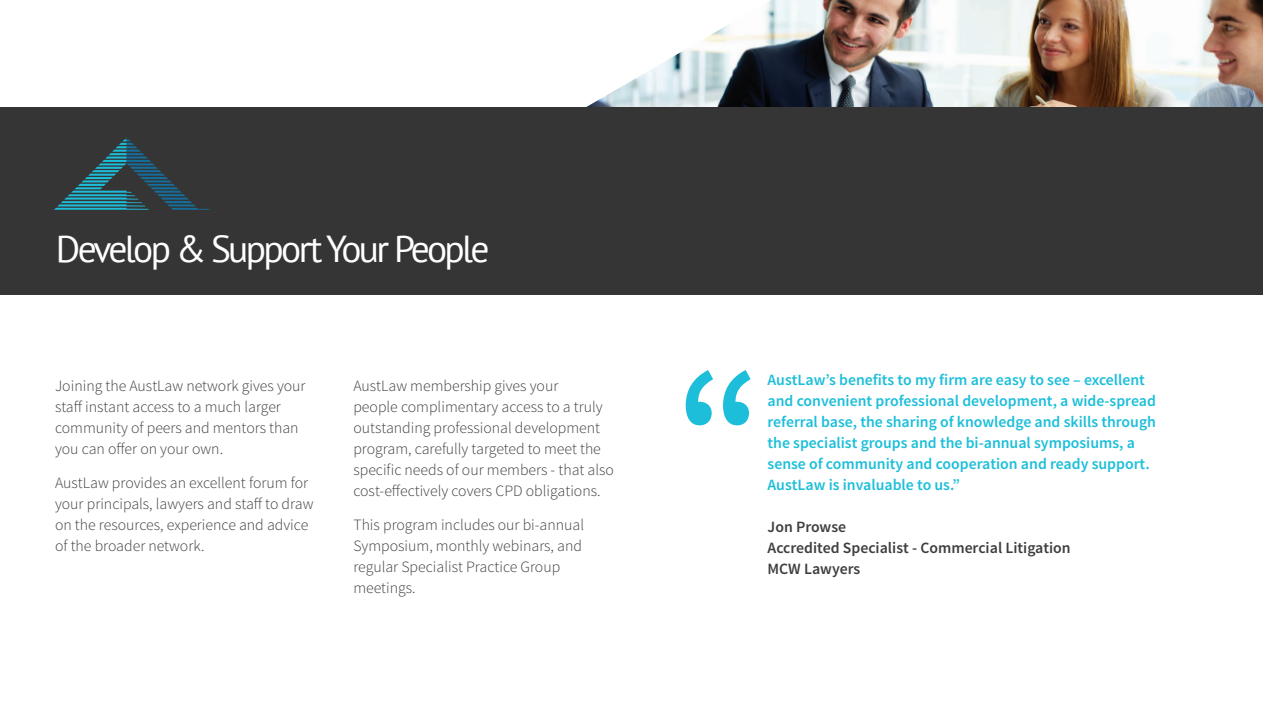
<style>
.page{position:relative;width:1263px;height:723px;background:#fff}
.page>*{position:absolute;margin:0;border:0;box-sizing:border-box;transform-origin:0 0}
.t1{font:37.5px "PT Sans";letter-spacing:-.07em;color:#fff}
.t2{font:300 15.75px/21px "Source Sans Pro";color:#3e3e3f}
.t3{font:600 15.75px/21px "Source Sans Pro";color:#1cbeda}
.t4{font:600 15.75px/21px "Source Sans Pro";color:#3e3e3f}
</style>
<div class="page">
<img style="left:586px;top:0;width:677px;height:107px">
<div style="left:0;top:107px;width:1263px;height:187px;background:#363536"></div>
<svg style="left:54px;top:137px;width:156px;height:73px"></svg>
<svg style="left:686px;top:370px;width:65px;height:55px"></svg>
<p class="t1" style="left:56px;top:225px;width:435px">Develop &amp; Support Your People</p>
<p class="t2" style="left:55px;top:376px;width:252px">Joining the AustLaw network gives your staff instant access to a much larger community of peers and mentors than you can offer on your own.</p>
<p class="t2" style="left:55px;top:472px;width:260px">AustLaw provides an excellent forum for your principals, lawyers and staff to draw on the resources, experience and advice of the broader network.</p>
<p class="t2" style="left:353px;top:376px;width:262px">AustLaw membership gives your<br>people complimentary access to a truly outstanding professional development program, carefully targeted to meet the specific needs of our members - that also cost-effectively covers CPD obligations.</p>
<p class="t2" style="left:353px;top:514px;width:232px">This program includes our bi-annual<br>Symposium, monthly webinars, and regular Specialist Practice Group meetings.</p>
<p class="t3" style="left:767px;top:369px;width:390px">AustLaw’s benefits to my firm are easy to see – excellent and convenient professional development, a wide-spread referral base, the sharing of knowledge and skills through the specialist groups and the bi-annual symposiums, a sense of community and cooperation and ready support.</p>
<p class="t3" style="left:767px;top:474px;width:194px">AustLaw is invaluable to us.”</p>
<p class="t4" style="left:767px;top:516px;width:80px">Jon Prowse</p>
<p class="t4" style="left:767px;top:537px;width:305px">Accredited Specialist - Commercial Litigation<br>MCW Lawyers</p>
</div>
